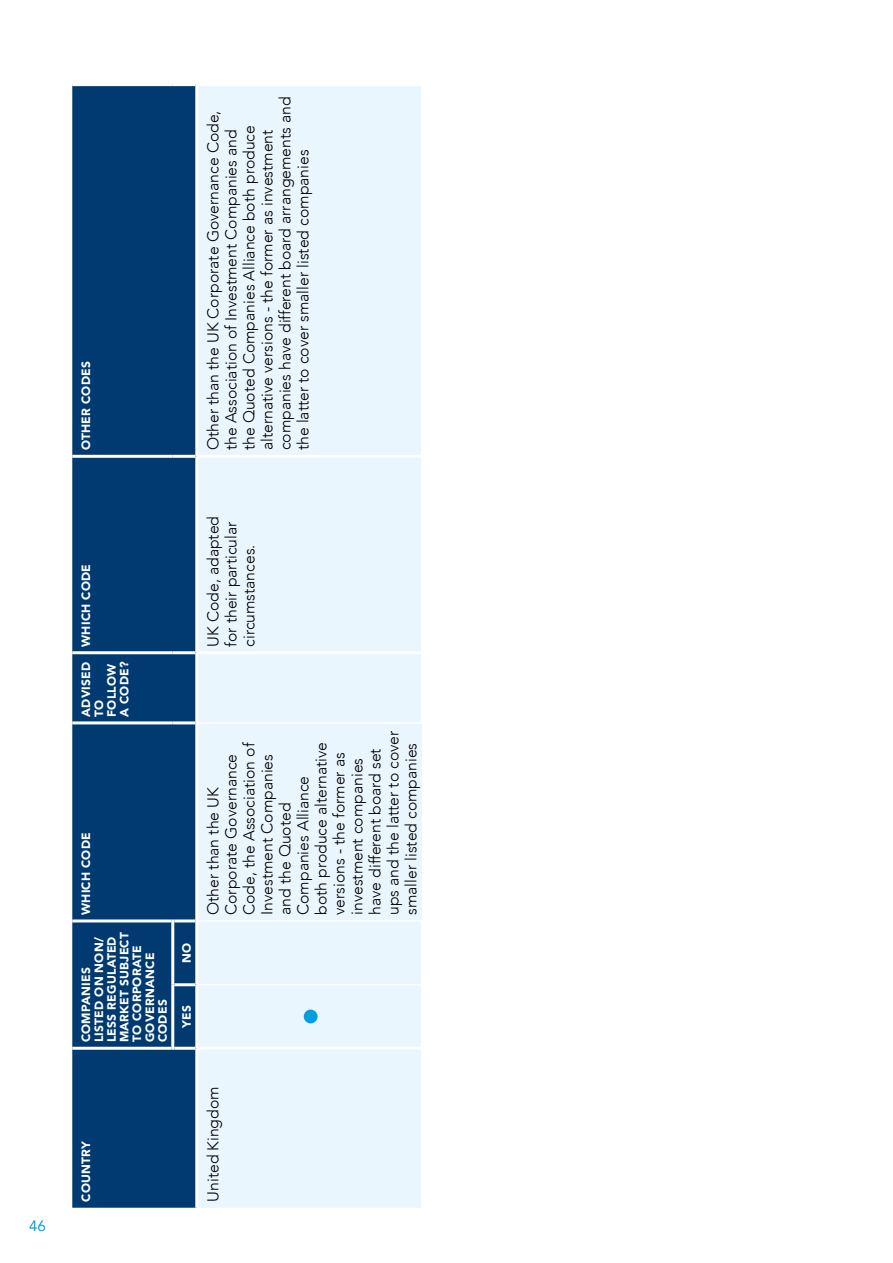
<style>
.page{position:relative;width:893px;height:1263px;background:#fff}
.page>*{position:absolute;margin:0;border:0;box-sizing:border-box;transform-origin:0 0}
.t1{font:300 15.75px/18px "Avenir";color:#000}
.t2{font:15px "Avenir";color:#009fe3}
.t3{font:900 12px/12.8px "Avenir";letter-spacing:.02em;color:#fff}
</style>
<div class="page">
<div style="left:72px;top:86px;width:123px;height:1122px;background:#003a70"></div>
<div style="left:198px;top:86px;width:224px;height:1122px;background:#eaf6fe"></div>
<hr style="left:72px;top:1047px;width:99px;height:3px;background:#fff">
<hr style="left:72px;top:919px;width:99px;height:3px;background:#fff">
<hr style="left:72px;top:721px;width:101px;height:3px;background:#fff">
<hr style="left:72px;top:651px;width:101px;height:3px;background:#fff">
<hr style="left:72px;top:455px;width:101px;height:3px;background:#fff">
<hr style="left:171px;top:985px;width:3px;height:65px;background:#fff">
<hr style="left:174px;top:1047px;width:21px;height:3px;background:#fff">
<hr style="left:171px;top:919px;width:3px;height:66px;background:#fff">
<hr style="left:174px;top:983px;width:21px;height:3px;background:#fff">
<hr style="left:174px;top:919px;width:21px;height:3px;background:#fff">
<hr style="left:173px;top:721px;width:22px;height:3px;background:#fff">
<hr style="left:173px;top:651px;width:22px;height:3px;background:#fff">
<hr style="left:173px;top:455px;width:22px;height:3px;background:#fff">
<hr style="left:198px;top:1047px;width:223px;height:3px;background:#fff">
<hr style="left:198px;top:651px;width:223px;height:3px;background:#fff">
<hr style="left:198px;top:455px;width:223px;height:3px;background:#fff">
<hr style="left:421px;top:1048px;width:3px;height:160px;background:#fff">
<hr style="left:421px;top:985px;width:3px;height:63px;background:#fff">
<hr style="left:421px;top:922px;width:3px;height:63px;background:#fff">
<hr style="left:421px;top:653px;width:3px;height:69px;background:#fff">
<hr style="left:421px;top:456px;width:3px;height:197px;background:#fff">
<hr style="left:421px;top:83px;width:3px;height:373px;background:#fff">
<hr style="left:198px;top:984px;width:223px;height:1px;background:#fff">
<hr style="left:198px;top:920px;width:224px;height:2px;background:#fff">
<hr style="left:198px;top:722px;width:224px;height:2px;background:#fff">
<svg style="left:81px;top:1140px;width:10px;height:62px"></svg>
<div style="left:81px;top:931px;width:87px;height:112px;background:#003a70"></div>
<svg style="left:81px;top:832px;width:10px;height:84px"></svg>
<div style="left:81px;top:661px;width:48px;height:57px;background:#003a70"></div>
<svg style="left:81px;top:564px;width:10px;height:83px"></svg>
<svg style="left:81px;top:361px;width:10px;height:90px"></svg>
<svg style="left:181px;top:1005px;width:11px;height:24px"></svg>
<svg style="left:181px;top:942px;width:11px;height:21px"></svg>
<div style="left:304px;top:1009px;width:14px;height:14px;background:#009fe3;border-radius:50%"></div>
<p class="t2" style="left:29px;top:1213px;width:18px">46</p>
<p class="t3" style="left:79px;top:450px;width:91px;rotate:-90deg">OTHER CODES</p>
<p class="t1" style="left:204px;top:450px;width:355px;rotate:-90deg">Other than the UK Corporate Governance Code, the Association of Investment Companies and<br>the Quoted Companies Alliance both produce alternative versions - the former as investment companies have different board arrangements and the latter to cover smaller listed companies</p>
<p class="t3" style="left:79px;top:647px;width:84px;rotate:-90deg">WHICH CODE</p>
<p class="t3" style="left:79px;top:717px;width:57px;rotate:-90deg">ADVISED<br>TO<br>FOLLOW<br>A CODE?</p>
<p class="t3" style="left:79px;top:915px;width:84px;rotate:-90deg">WHICH CODE</p>
<p class="t3" style="left:79px;top:1042px;width:112px;rotate:-90deg">COMPANIES<br>LISTED ON NON/<br>LESS REGULATED<br>MARKET SUBJECT<br>TO CORPORATE<br>GOVERNANCE<br>CODES</p>
<p class="t3" style="left:180px;top:963px;width:22px;rotate:-90deg">NO</p>
<p class="t3" style="left:180px;top:1028px;width:24px;rotate:-90deg">YES</p>
<p class="t1" style="left:204px;top:647px;width:132px;rotate:-90deg">UK Code, adapted for their particular circumstances.</p>
<p class="t1" style="left:204px;top:915px;width:186px;rotate:-90deg">Other than the UK<br>Corporate Governance<br>Code, the Association of<br>Investment Companies and the Quoted<br>Companies Alliance<br>both produce alternative versions - the former as investment companies have different board set ups and the latter to cover smaller listed companies</p>
<p class="t3" style="left:79px;top:1202px;width:62px;rotate:-90deg">COUNTRY</p>
<p class="t1" style="left:204px;top:1202px;width:117px;rotate:-90deg">United Kingdom</p>
</div>
